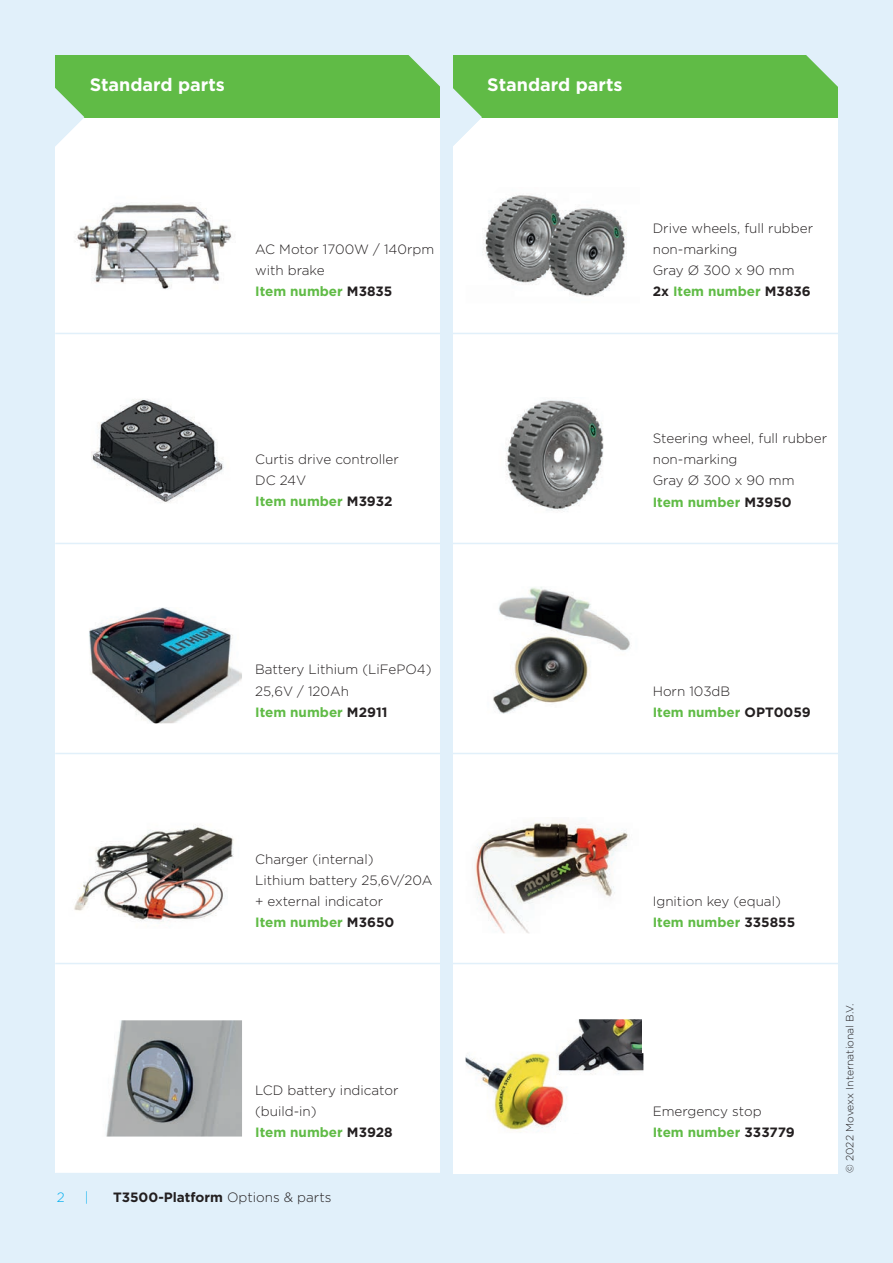
<style>
.page{position:relative;width:893px;height:1263px;background:#e1f0fa}
.page>*{position:absolute;margin:0;border:0;box-sizing:border-box;transform-origin:0 0}
.t1{font:700 18px "Gotham";color:#fff}
.t2{font:300 13.5px/21px "Gotham";color:#231f20}
.t3{font:700 13.5px "Gotham";color:#231f20}
.t4{font:700 13.5px/21px "Gotham";color:#60bb46}
.t5{font:300 13.5px "Gotham";color:#00aeef}
.t6{font:300 10.5px "Gotham";color:#231f20}
.s1{font-weight:700;color:#60bb46}
.s2{font-weight:700}
.s3{font-weight:300}
.s4{font-weight:300;color:#231f20}
.s5{color:#231f20}
</style>
<div class="page">
<div style="left:55px;top:55px;width:385px;height:1118px;background:#fff"></div>
<div style="left:453px;top:55px;width:385px;height:1119px;background:#fff"></div>
<div style="left:453px;top:55px;width:385px;height:62px;background:#60bb46"></div>
<svg style="left:806px;top:55px;width:32px;height:32px"></svg>
<div style="left:55px;top:55px;width:385px;height:62px;background:#60bb46"></div>
<svg style="left:55px;top:88px;width:29px;height:58px"></svg>
<svg style="left:404px;top:55px;width:78px;height:91px"></svg>
<hr style="left:55px;top:333px;width:385px;height:1px;background:#e1f0fa">
<hr style="left:55px;top:543px;width:385px;height:1px;background:#e1f0fa">
<hr style="left:55px;top:753px;width:385px;height:1px;background:#e1f0fa">
<hr style="left:55px;top:963px;width:385px;height:1px;background:#e1f0fa">
<img style="left:75px;top:203px;width:157px;height:87px">
<img style="left:91px;top:399px;width:133px;height:104px">
<img style="left:89px;top:607px;width:153px;height:116px">
<img style="left:74px;top:824px;width:160px;height:98px">
<img style="left:106px;top:1020px;width:136px;height:116px">
<hr style="left:453px;top:333px;width:386px;height:1px;background:#e1f0fa">
<hr style="left:453px;top:543px;width:386px;height:1px;background:#e1f0fa">
<hr style="left:453px;top:753px;width:386px;height:1px;background:#e1f0fa">
<hr style="left:453px;top:963px;width:386px;height:1px;background:#e1f0fa">
<img style="left:485px;top:195px;width:142px;height:101px">
<img style="left:506px;top:400px;width:98px;height:111px">
<img style="left:493px;top:587px;width:137px;height:127px">
<img style="left:475px;top:822px;width:154px;height:111px">
<img style="left:466px;top:1019px;width:177px;height:113px">
<div style="left:642px;top:992px;width:194px;height:60px;background:#fff"></div>
<h1 class="t1" style="left:90px;top:73px;width:137px">Standard parts</h1>
<h1 class="t1" style="left:487px;top:73px;width:137px">Standard parts</h1>
<h1 class="t1" style="left:89px;top:73px;width:74px">Options</h1>
<h1 class="t1" style="left:487px;top:73px;width:74px">Options</h1>
<p class="t2" style="left:255px;top:239px;width:181px">AC Motor 1700W / 140rpm with brake<br><span class="s1">Item number</span> <span class="s2">M3835</span></p>
<p class="t2" style="left:653px;top:218px;width:162px">Drive wheels, full rubber non-marking<br>Gray Ø 300 x 90 mm<br><span class="s2">2x</span> <span class="s1">Item number</span> <span class="s2">M3836</span></p>
<p class="t2" style="left:255px;top:449px;width:145px">Curtis drive controller<br>DC 24V<br><span class="s1">Item number</span> <span class="s2">M3932</span></p>
<p class="t2" style="left:653px;top:428px;width:176px">Steering wheel, full rubber non-marking<br>Gray Ø 300 x 90 mm<br><span class="s1">Item number</span> <span class="s2">M3950</span></p>
<p class="t2" style="left:255px;top:659px;width:178px">Battery Lithium (LiFePO4)<br>25,6V / 120Ah<br><span class="s1">Item number</span> <span class="s2">M2911</span></p>
<p class="t2" style="left:255px;top:848px;width:179px">Charger (internal)<br>Lithium battery 25,6V/20A + external indicator<br><span class="s1">Item number</span> <span class="s2">M3650</span></p>
<p class="t2" style="left:255px;top:1079px;width:145px">LCD battery indicator (build-in)<br><span class="s1">Item number</span> <span class="s2">M3928</span></p>
<p class="t5" style="left:57px;top:1189px;width:9px">2</p>
<p class="t5" style="left:85px;top:1189px;width:5px">|</p>
<p class="t3" style="left:113px;top:1188px;width:220px">T3500-Platform <span class="s3">Options &amp; parts</span></p>
<p class="t4" style="left:653px;top:680px;width:160px"><span class="s4">Horn 103dB<br></span>Item number <span class="s5">OPT0059</span></p>
<p class="t2" style="left:653px;top:890px;width:144px">Ignition key (equal)<br><span class="s1">Item number</span> <span class="s2">335855</span></p>
<p class="t2" style="left:653px;top:1100px;width:144px">Emergency stop<br><span class="s1">Item number</span> <span class="s2">333779</span></p>
<p class="t6" style="left:843px;top:1173px;width:170px;rotate:-90deg">© 2022 Movexx International B.V.</p>
</div>
